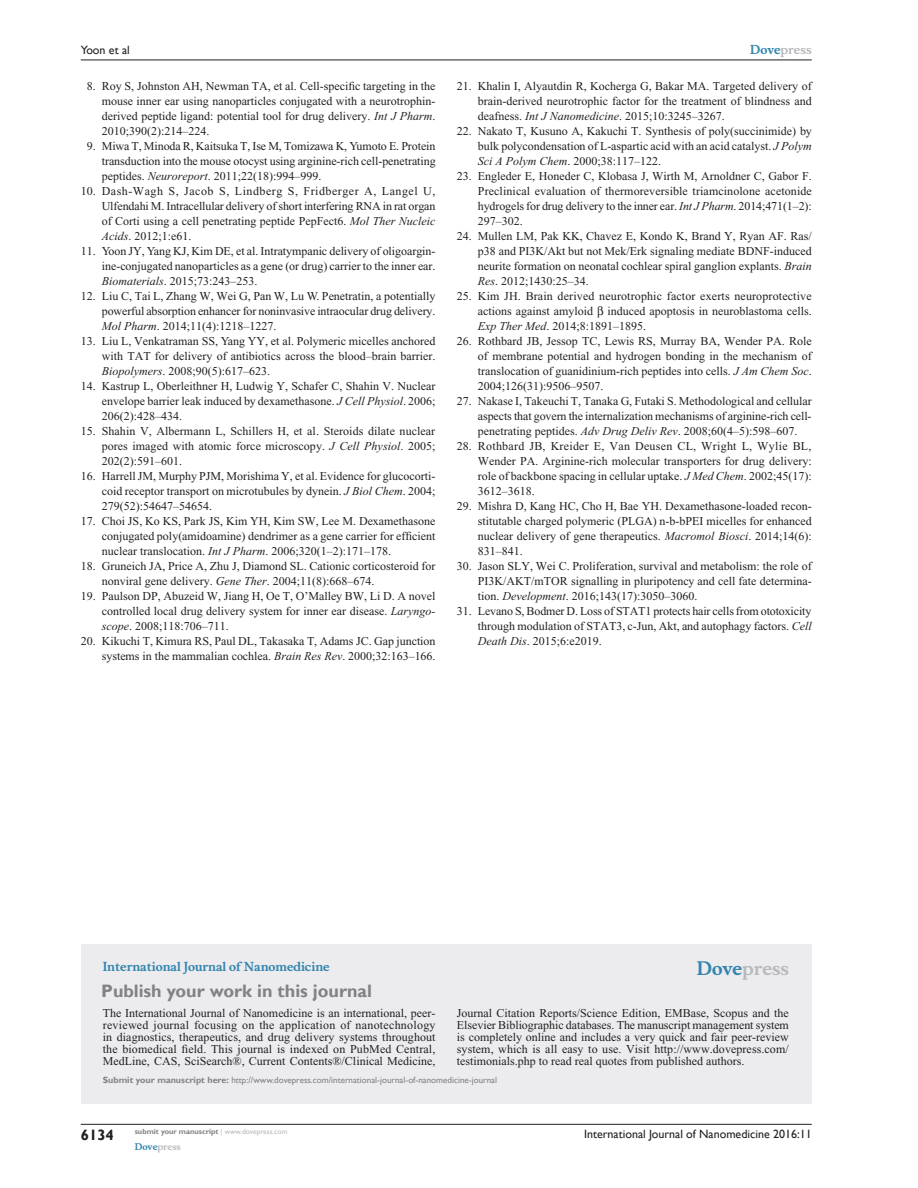
<style>
.page{position:relative;width:918px;height:1188px;background:#fff}
.page>*{position:absolute;margin:0;border:0;box-sizing:border-box;transform-origin:0 0}
.PromBx-H1{font:700 18px "Gill Sans";color:#808285}
.PromBx-Brand{font:700 18px "Musee";color:#b8b9bc}
.t1{font:700 15px "Gill Sans";color:#231f20}
.RefNL2{font:12px/15px "Times New Roman";color:#231f20;text-align:justify}
.PromBx-Tx{font:12px/12px "Times New Roman";color:#231f20;text-align:justify}
.t2{font:12px "Gill Sans";color:#231f20}
.PromBx-JrnlName{font:700 12px "Musee";color:#3485ae}
.t3{font:700 12px "Musee";color:#b8b9bc}
.PromBx-SubmitMssWebA{font:9px "Gill Sans";color:#808285}
.t4{font:700 9px "Musee";color:#b8b9bc}
.t5{font:700 7.5px "Gill Sans";color:#808285}
.s1{font-style:italic}
.s2{color:#3485ae}
.s3{font-weight:700}
.s4{font-weight:400;color:#b8b9bc}
</style>
<div class="page">
<div style="left:81px;top:944px;width:731px;height:159px;background:#ececee"></div>
<hr style="left:81px;top:1124px;width:731px;height:1px;background:#231f20">
<hr style="left:81px;top:60px;width:731px;height:1px;background:#231f20">
<p class="t2" style="left:81px;top:43px;width:50px">Yoon et al</p>
<p class="RefNL2" style="left:102px;top:79px;width:335px;text-indent:-15px">8. Roy S, Johnston AH, Newman TA, et al. Cell-specific targeting in the mouse inner ear using nanoparticles conjugated with a neurotrophin&shy;derived peptide ligand: potential tool for drug delivery. <span class="s1">Int J Pharm</span>.<br>2010;390(2):214–224.</p>
<p class="RefNL2" style="left:102px;top:139px;width:336px;text-indent:-15px">9. Miwa T, Minoda R, Kaitsuka T, Ise M, Tomizawa K, Yumoto E. Protein transduction into the mouse otocyst using arginine-rich cell-penetrating peptides. <span class="s1">Neuroreport</span>. 2011;22(18):994–999.</p>
<p class="RefNL2" style="left:102px;top:184px;width:335px;text-indent:-21px">10. Dash-Wagh S, Jacob S, Lindberg S, Fridberger A, Langel U, Ulfendahi M. Intracellular delivery of short interfering RNA in rat organ of Corti using a cell penetrating peptide PepFect6. <span class="s1">Mol Ther Nucleic Acids</span>. 2012;1:e61.</p>
<p class="RefNL2" style="left:102px;top:244px;width:335px;text-indent:-21px">11. Yoon JY, Yang KJ, Kim DE, et al. Intratympanic delivery of oligoargin&shy;ine-conjugated nanoparticles as a gene (or drug) carrier to the inner ear.<br><span class="s1">Biomaterials</span>. 2015;73:243–253.</p>
<p class="RefNL2" style="left:102px;top:289px;width:335px;text-indent:-21px">12. Liu C, Tai L, Zhang W, Wei G, Pan W, Lu W. Penetratin, a potentially powerful absorption enhancer for noninvasive intraocular drug delivery.<br><span class="s1">Mol Pharm</span>. 2014;11(4):1218–1227.</p>
<p class="RefNL2" style="left:102px;top:334px;width:335px;text-indent:-21px">13. Liu L, Venkatraman SS, Yang YY, et al. Polymeric micelles anchored with TAT for delivery of antibiotics across the blood–brain barrier.<br><span class="s1">Biopolymers</span>. 2008;90(5):617–623.</p>
<p class="RefNL2" style="left:102px;top:379px;width:335px;text-indent:-21px">14. Kastrup L, Oberleithner H, Ludwig Y, Schafer C, Shahin V. Nuclear envelope barrier leak induced by dexamethasone. <span class="s1">J Cell Physiol</span>. 2006; 206(2):428–434.</p>
<p class="RefNL2" style="left:102px;top:424px;width:335px;text-indent:-21px">15. Shahin V, Albermann L, Schillers H, et al. Steroids dilate nuclear pores imaged with atomic force microscopy. <span class="s1">J Cell Physiol</span>. 2005; 202(2):591–601.</p>
<p class="RefNL2" style="left:102px;top:469px;width:335px;text-indent:-21px">16. Harrell JM, Murphy PJM, Morishima Y, et al. Evidence for glucocorti&shy;coid receptor transport on microtubules by dynein. <span class="s1">J Biol Chem</span>. 2004; 279(52):54647–54654.</p>
<p class="RefNL2" style="left:102px;top:514px;width:335px;text-indent:-21px">17. Choi JS, Ko KS, Park JS, Kim YH, Kim SW, Lee M. Dexamethasone conjugated poly(amidoamine) dendrimer as a gene carrier for efficient nuclear translocation. <span class="s1">Int J Pharm</span>. 2006;320(1–2):171–178.</p>
<p class="RefNL2" style="left:102px;top:559px;width:335px;text-indent:-21px">18. Gruneich JA, Price A, Zhu J, Diamond SL. Cationic corticosteroid for nonviral gene delivery. <span class="s1">Gene Ther</span>. 2004;11(8):668–674.</p>
<p class="RefNL2" style="left:102px;top:589px;width:335px;text-indent:-21px">19. Paulson DP, Abuzeid W, Jiang H, Oe T, O’Malley BW, Li D. A novel controlled local drug delivery system for inner ear disease. <span class="s1">Laryngo&shy;scope</span>. 2008;118:706–711.</p>
<p class="RefNL2" style="left:81px;top:634px;width:356px;text-align:right">20. Kikuchi T, Kimura RS, Paul DL, Takasaka T, Adams JC. Gap junction systems in the mammalian cochlea. <span class="s1">Brain Res Rev</span>. 2000;32:163–166.</p>
<p class="t3" style="left:750px;top:43px;width:63px"><span class="s2">Dove</span>press</p>
<p class="RefNL2" style="left:478px;top:79px;width:335px;text-indent:-21px">21. Khalin I, Alyautdin R, Kocherga G, Bakar MA. Targeted delivery of brain-derived neurotrophic factor for the treatment of blindness and deafness. <span class="s1">Int J Nanomedicine</span>. 2015;10:3245–3267.</p>
<p class="RefNL2" style="left:478px;top:124px;width:335px;text-indent:-21px">22. Nakato T, Kusuno A, Kakuchi T. Synthesis of poly(succinimide) by bulk polycondensation of L-aspartic acid with an acid catalyst. <span class="s1">J Polym Sci A Polym Chem</span>. 2000;38:117–122.</p>
<p class="RefNL2" style="left:478px;top:169px;width:336px;text-indent:-21px">23. Engleder E, Honeder C, Klobasa J, Wirth M, Arnoldner C, Gabor F.<br>Preclinical evaluation of thermoreversible triamcinolone acetonide hydrogels for drug delivery to the inner ear. <span class="s1">Int J Pharm</span>. 2014;471(1–2):<br>297–302.</p>
<p class="RefNL2" style="left:478px;top:229px;width:335px;text-indent:-21px">24. Mullen LM, Pak KK, Chavez E, Kondo K, Brand Y, Ryan AF. Ras/ p38 and PI3K/Akt but not Mek/Erk signaling mediate BDNF-induced neurite formation on neonatal cochlear spiral ganglion explants. <span class="s1">Brain Res</span>. 2012;1430:25–34.</p>
<p class="RefNL2" style="left:478px;top:289px;width:335px;text-indent:-21px">25. Kim JH. Brain derived neurotrophic factor exerts neuroprotective actions against amyloid induced apoptosis in neuroblastoma cells.<br><span class="s1">Exp Ther Med</span>. 2014;8:1891–1895.</p>
<p class="RefNL2" style="left:478px;top:334px;width:335px;text-indent:-21px">26. Rothbard JB, Jessop TC, Lewis RS, Murray BA, Wender PA. Role of membrane potential and hydrogen bonding in the mechanism of translocation of guanidinium-rich peptides into cells. <span class="s1">J Am Chem Soc</span>.<br>2004;126(31):9506–9507.</p>
<p class="RefNL2" style="left:478px;top:394px;width:335px;text-indent:-21px">27. Nakase I, Takeuchi T, Tanaka G, Futaki S. Methodological and cellular aspects that govern the internalization mechanisms of arginine-rich cell&shy;penetrating peptides. <span class="s1">Adv Drug Deliv Rev</span>. 2008;60(4–5):598–607.</p>
<p class="RefNL2" style="left:478px;top:439px;width:335px;text-indent:-21px">28. Rothbard JB, Kreider E, Van Deusen CL, Wright L, Wylie BL, Wender PA. Arginine-rich molecular transporters for drug delivery: role of backbone spacing in cellular uptake. <span class="s1">J Med Chem</span>. 2002;45(17):<br>3612–3618.</p>
<p class="RefNL2" style="left:478px;top:499px;width:335px;text-indent:-21px">29. Mishra D, Kang HC, Cho H, Bae YH. Dexamethasone-loaded recon&shy;stitutable charged polymeric (PLGA) n-b-bPEI micelles for enhanced nuclear delivery of gene therapeutics. <span class="s1">Macromol Biosci</span>. 2014;14(6):<br>831–841.</p>
<p class="RefNL2" style="left:478px;top:559px;width:335px;text-indent:-21px">30. Jason SLY, Wei C. Proliferation, survival and metabolism: the role of PI3K/AKT/mTOR signalling in pluripotency and cell fate determina&shy;tion. <span class="s1">Development</span>. 2016;143(17):3050–3060.</p>
<p class="RefNL2" style="left:478px;top:604px;width:335px;text-indent:-21px">31. Levano S, Bodmer D. Loss of STAT1 protects hair cells from ototoxicity through modulation of STAT3, c-Jun, Akt, and autophagy factors. <span class="s1">Cell Death Dis</span>. 2015;6:e2019.</p>
<p class="PromBx-JrnlName" style="left:103px;top:959px;width:228px">International Journal of Nanomedicine</p>
<p class="PromBx-H1" style="left:101px;top:980px;width:272px">Publish your work in this journal</p>
<p class="PromBx-Brand" style="left:697px;top:958px;width:94px"><span class="s2">Dove</span>press</p>
<p class="PromBx-Tx" style="left:103px;top:1007px;width:334px">The International Journal of Nanomedicine is an international, peer&shy;reviewed journal focusing on the application of nanotechnology in diagnostics, therapeutics, and drug delivery systems throughout the biomedical field. This journal is indexed on PubMed Central, MedLine, CAS, SciSearch®, Current Contents®/Clinical Medicine,</p>
<p class="PromBx-Tx" style="left:457px;top:1007px;width:334px">Journal Citation Reports/Science Edition, EMBase, Scopus and the Elsevier Bibliographic databases. The manuscript management system is completely online and includes a very quick and fair peer-review system, which is all easy to use. Visit http://www.dovepress.com/ testimonials.php to read real quotes from published authors.</p>
<p class="PromBx-SubmitMssWebA" style="left:103px;top:1075px;width:396px"><span class="s3">Submit your manuscript here:</span> http://www.dovepress.com/international-journal-of-nanomedicine-journal</p>
<p class="t1" style="left:81px;top:1126px;width:35px">6134</p>
<p class="t5" style="left:135px;top:1127px;width:154px">submit your manuscript <span class="s4">| www.dovepress.com</span></p>
<p class="t4" style="left:135px;top:1141px;width:48px"><span class="s2">Dove</span>press</p>
<p class="t2" style="left:584px;top:1127px;width:229px">International Journal of Nanomedicine 2016:11</p>
</div>
